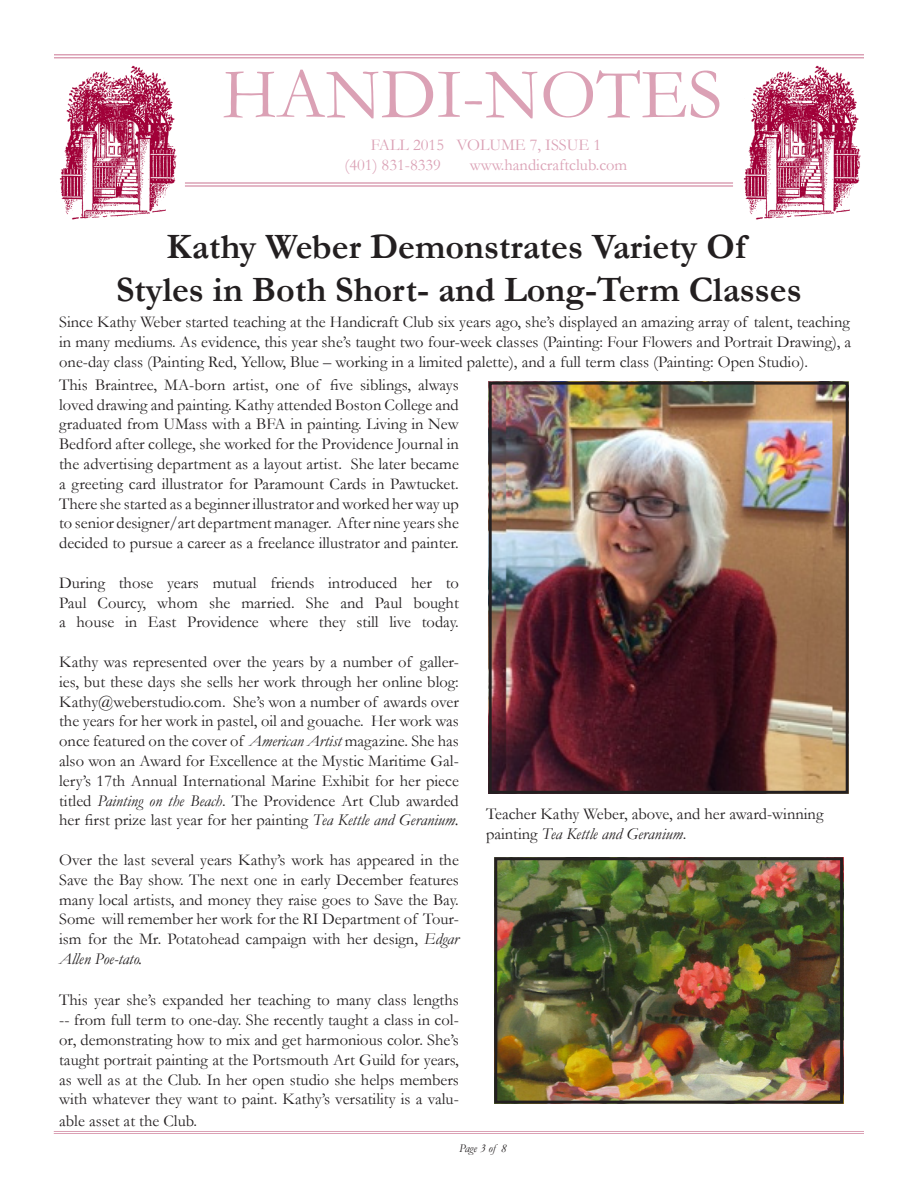
<style>
.page{position:relative;width:918px;height:1188px;background:#fff}
.page>*{position:absolute;margin:0;border:0;box-sizing:border-box;transform-origin:0 0}
.t1{font:72px "Garamond";color:#dba1b5}
.t2{font:700 36px "Garamond";color:#231f20}
.t3{font:16.5px/19.8px "Garamond";color:#231f20;text-align:justify}
.t4{font:16.5px "Garamond";color:#dba1b5}
.t5{font:italic 12px "Garamond";color:#231f20}
.s1{font-style:italic}
</style>
<div class="page">
<img style="left:743px;top:65px;width:118px;height:154px">
<img style="left:59px;top:65px;width:118px;height:154px">
<hr style="left:54px;top:57px;width:810px;height:1px;background:#dba1b5">
<hr style="left:54px;top:54px;width:810px;height:1px;background:#dba1b5">
<hr style="left:185px;top:185px;width:548px;height:2px;background:#dba1b5">
<hr style="left:185px;top:182px;width:548px;height:2px;background:#dba1b5">
<hr style="left:54px;top:1131px;width:810px;height:1px;background:#dba1b5">
<hr style="left:54px;top:1133px;width:810px;height:1px;background:#dba1b5">
<img style="left:493px;top:386px;width:352px;height:404px">
<img style="left:498px;top:861px;width:341px;height:239px">
<div style="left:494px;top:857px;width:349px;height:247px;border:3px solid #231f20"></div>
<div style="left:489px;top:382px;width:360px;height:412px;border:3px solid #231f20"></div>
<p class="t1" style="left:222px;top:51px;width:502px">HANDI-NOTES</p>
<p class="t4" style="left:371px;top:135px;width:232px">FALL 2015 VOLUME 7, ISSUE 1</p>
<p class="t4" style="left:345px;top:155px;width:98px">(401) 831-8339</p>
<p class="t4" style="left:470px;top:155px;width:159px">www.handicraftclub.com</p>
<p class="t2" style="left:167px;top:225px;width:581px">Kathy Weber Demonstrates Variety Of</p>
<p class="t2" style="left:116px;top:269px;width:687px">Styles in Both Short- and Long-Term Classes</p>
<p class="t3" style="left:59px;top:312px;width:794px">Since Kathy Weber started teaching at the Handicraft Club six years ago, she’s displayed an amazing array of talent, teaching in many mediums. As evidence, this year she’s taught two four-week classes (Painting: Four Flowers and Portrait Drawing), a one-day class (Painting Red, Yellow, Blue – working in a limited palette), and a full term class (Painting: Open Studio).</p>
<p class="t3" style="left:59px;top:374px;width:401px">This Braintree, MA-born artist, one of five siblings, always loved drawing and painting. Kathy attended Boston College and graduated from UMass with a BFA in painting. Living in New Bedford after college, she worked for the Providence Journal in the advertising department as a layout artist. She later became a greeting card illustrator for Paramount Cards in Pawtucket.<br>There she started as a beginner illustrator and worked her way up to senior designer/art department manager. After nine years she decided to pursue a career as a freelance illustrator and painter.</p>
<p class="t3" style="left:59px;top:572px;width:401px">During those years mutual friends introduced her to Paul Courcy, whom she married. She and Paul bought a house in East Providence where they still live today.</p>
<p class="t3" style="left:59px;top:652px;width:401px">Kathy was represented over the years by a number of galler&shy;ies, but these days she sells her work through her online blog:<br>Kathy@weberstudio.com. She’s won a number of awards over the years for her work in pastel, oil and gouache. Her work was once featured on the cover of <span class="s1">American Artist</span> magazine. She has also won an Award for Excellence at the Mystic Maritime Gal&shy;lery’s 17th Annual International Marine Exhibit for her piece titled <span class="s1">Painting on the Beach</span>. The Providence Art Club awarded her first prize last year for her painting <span class="s1">Tea Kettle and Geranium.</span></p>
<p class="t3" style="left:59px;top:850px;width:401px">Over the last several years Kathy’s work has appeared in the Save the Bay show. The next one in early December features many local artists, and money they raise goes to Save the Bay.</p>
<p class="t3" style="left:59px;top:909px;width:401px">Some will remember her work for the RI Department of Tour&shy;ism for the Mr. Potatohead campaign with her design, <span class="s1">Edgar Allen Poe-tato.</span></p>
<p class="t3" style="left:59px;top:990px;width:401px">This year she’s expanded her teaching to many class lengths -- from full term to one-day. She recently taught a class in col&shy;or, demonstrating how to mix and get harmonious color. She’s taught portrait painting at the Portsmouth Art Guild for years, as well as at the Club. In her open studio she helps members with whatever they want to paint. Kathy’s versatility is a valu-</p>
<p class="t3" style="left:59px;top:1111px;width:139px">able asset at the Club.</p>
<p class="t3" style="left:486px;top:804px;width:339px">Teacher Kathy Weber, above, and her award-winning painting <span class="s1">Tea Kettle and Geranium</span>.</p>
<p class="t5" style="left:459px;top:1141px;width:49px">Page 3 of 8</p>
</div>
